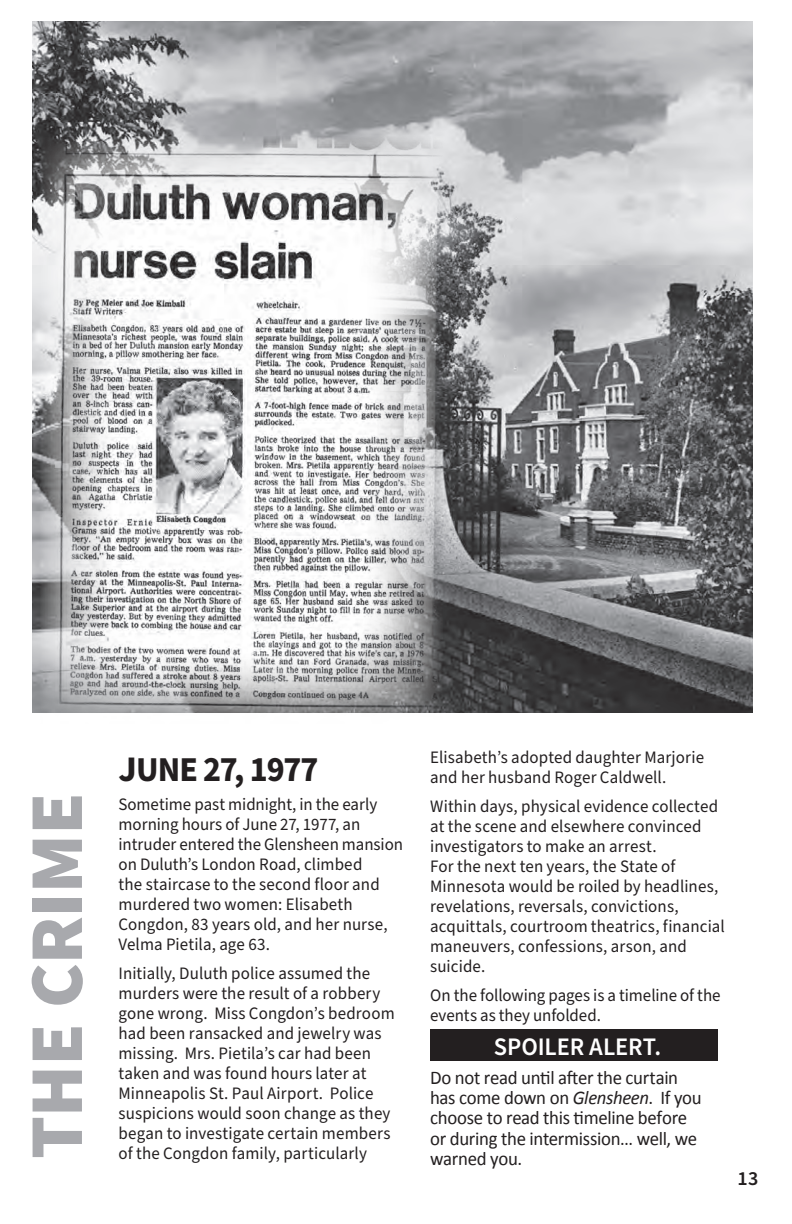
<style>
.page{position:relative;width:792px;height:1224px;background:#fff}
.page>*{position:absolute;margin:0;border:0;box-sizing:border-box;transform-origin:0 0}
.t1{font:76px "Source Sans Variable";letter-spacing:-.005em;color:#a8a9ad}
.t2{font:700 35px "Source Sans Pro";letter-spacing:-.03em;color:#231f20}
.t3{font:600 25.2px "Source Sans Pro";letter-spacing:-.005em;color:#fff}
.t4{font:600 20px "Source Sans Pro";color:#231f20}
.t5{font:19.4px/20.2px "Calibri";letter-spacing:-.015em;color:#231f20}
.t6{font:17.4px/20px "Source Sans Pro";letter-spacing:.005em;color:#231f20}
.s1{font-size:36px}
.s2{font-style:italic}
</style>
<div class="page">
<div style="left:430px;top:1030px;width:288px;height:31px;background:#231f20"></div>
<img style="left:32px;top:22px;width:721px;height:691px">
<img style="left:40px;top:136px;width:403px;height:577px">
<p class="t1" style="left:11px;top:1159px;width:368px;rotate:-90deg">THE CRIME</p>
<p class="t2" style="left:119px;top:746px;width:201px"><span class="s1">J</span>UNE 27, 1977</p>
<p class="t6" style="left:119px;top:795px;width:286px">Sometime past midnight, in the early morning hours of June 27, 1977, an intruder entered the Glensheen mansion on Duluth’s London Road, climbed<br>the staircase to the second floor and murdered two women: Elisabeth Congdon, 83 years old, and her nurse, Velma Pietila, age 63.</p>
<p class="t6" style="left:119px;top:964px;width:278px">Initially, Duluth police assumed the murders were the result of a robbery gone wrong. Miss Congdon’s bedroom had been ransacked and jewelry was missing. Mrs. Pietila’s car had been taken and was found hours later at Minneapolis St. Paul Airport. Police suspicions would soon change as they began to investigate certain members of the Congdon family, particularly</p>
<p class="t6" style="left:430px;top:748px;width:275px">Elisabeth’s adopted daughter Marjorie and her husband Roger Caldwell.</p>
<p class="t6" style="left:430px;top:796px;width:296px">Within days, physical evidence collected at the scene and elsewhere convinced investigators to make an arrest.<br>For the next ten years, the State of Minnesota would be roiled by headlines, revelations, reversals, convictions, acquittals, courtroom theatrics, financial maneuvers, confessions, arson, and suicide.</p>
<p class="t6" style="left:430px;top:985px;width:292px">On the following pages is a timeline of the events as they unfolded.</p>
<p class="t3" style="left:494px;top:1030px;width:166px">SPOILER ALERT.</p>
<p class="t5" style="left:430px;top:1067px;width:273px">Do not read until after the curtain has come down on <span class="s2">Glensheen</span>. If you choose to read this timeline before or during the intermission… well, we</p>
<p class="t5" style="left:430px;top:1148px;width:94px">warned you.</p>
<p class="t4" style="left:738px;top:1165px;width:22px">13</p>
</div>
